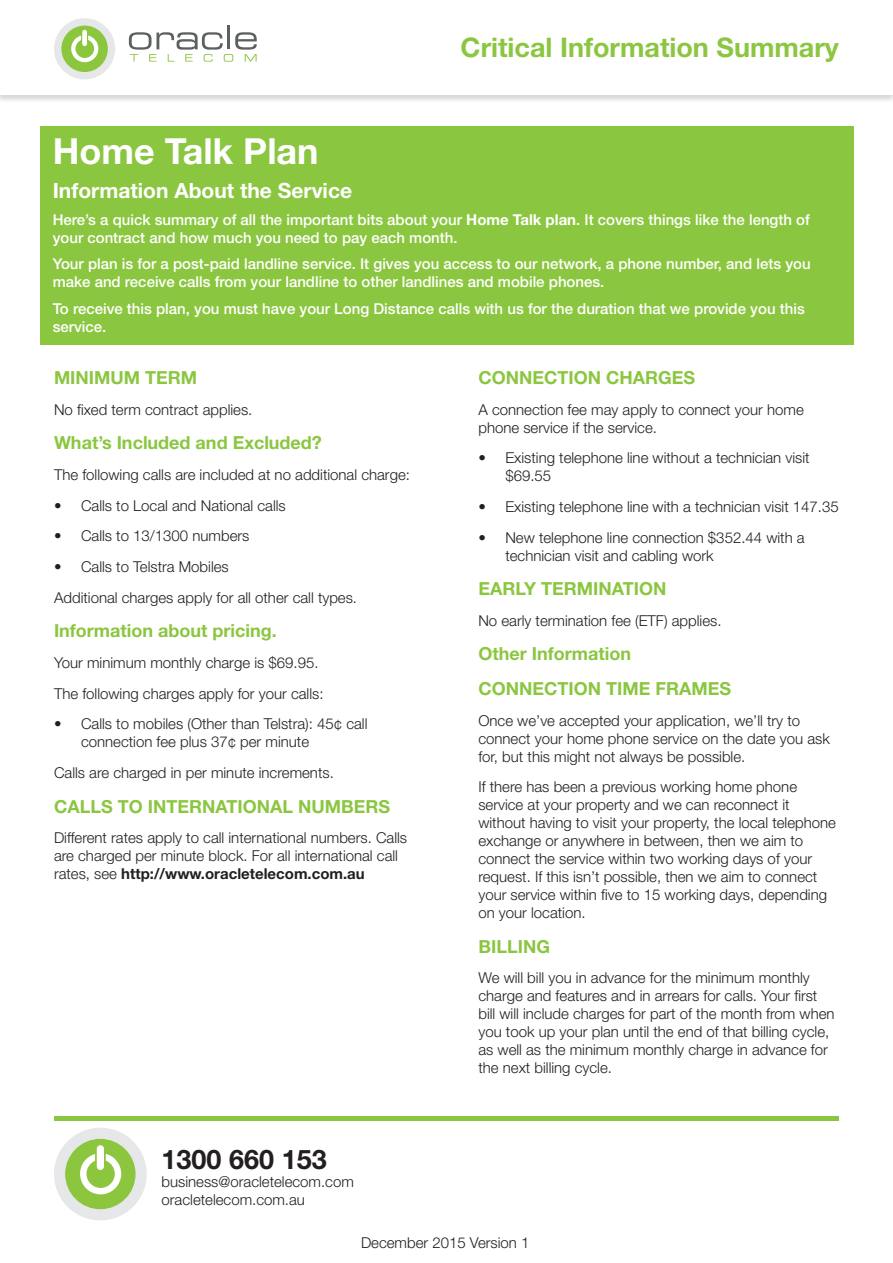
<style>
.page{position:relative;width:893px;height:1263px;background:#fff}
.page>*{position:absolute;margin:0;border:0;box-sizing:border-box;transform-origin:0 0}
.t1{font:700 36px "Helvetica Neue LT Std";color:#fff}
.t2{font:700 27px "Helvetica Neue LT Std";color:#8bc640}
.t3{font:700 27px "Helvetica Neue LT Std";color:#231f20}
.t4{font:700 21px "Helvetica Neue LT Std";color:#fff}
.t5{font:700 18px/34.3px "Helvetica Neue LT Std";color:#8bc640}
.t6{font:300 15px/18px "Helvetica Neue LT Std";color:#231f20}
.t7{font:500 15px/18px "Helvetica Neue LT Std";color:#fff}
.s1{font-weight:700}
</style>
<div class="page">
<div style="left:0;top:0;width:893px;height:103px;background:#231f20;opacity:.18"></div>
<div style="left:0;top:0;width:893px;height:95px;background:#fff"></div>
<hr style="left:227px;top:26px;width:3px;height:23px;background:#5c6061">
<svg style="left:129px;top:32px;width:128px;height:30px"></svg>
<div style="left:54px;top:18px;width:61px;height:61px;background:#e6e7e9;border-radius:50%"></div>
<div style="left:61px;top:26px;width:47px;height:46px;background:#8bc63e;border-radius:50%"></div>
<svg style="left:71px;top:30px;width:27px;height:32px"></svg>
<hr style="left:54px;top:1116px;width:785px;height:4px;background:#8bc640">
<div style="left:54px;top:1128px;width:93px;height:92px;background:#e6e7e9;border-radius:50%"></div>
<div style="left:65px;top:1139px;width:71px;height:70px;background:#8bc63e;border-radius:50%"></div>
<svg style="left:80px;top:1145px;width:41px;height:49px"></svg>
<div style="left:40px;top:126px;width:813px;height:218px;background:#8bc640"></div>
<h2 class="t2" style="left:461px;top:30px;width:380px">Critical Information Summary</h2>
<h1 class="t1" style="left:53px;top:129px;width:267px">Home Talk Plan</h1>
<h3 class="t4" style="left:53px;top:178px;width:301px">Information About the Service</h3>
<p class="t7" style="left:53px;top:210px;width:759px">Here’s a quick summary of all the important bits about your <span class="s1">Home Talk plan</span>. It covers things like the length of your contract and how much you need to pay each month.</p>
<p class="t7" style="left:53px;top:255px;width:759px">Your plan is for a post-paid landline service. It gives you access to our network, a phone number, and lets you make and receive calls from your landline to other landlines and mobile phones.</p>
<p class="t7" style="left:53px;top:299px;width:753px">To receive this plan, you must have your Long Distance calls with us for the duration that we provide you this service.</p>
<p class="t5" style="left:54px;top:360px;width:145px">MINIMUM TERM</p>
<p class="t6" style="left:54px;top:400px;width:200px">No fixed term contract applies.</p>
<p class="t5" style="left:54px;top:425px;width:269px">What’s Included and Excluded?</p>
<p class="t6" style="left:54px;top:465px;width:357px">The following calls are included at no additional charge:</p>
<p class="t6" style="left:54px;top:496px;width:233px">• Calls to Local and National calls</p>
<p class="t6" style="left:54px;top:527px;width:197px">• Calls to 13/1300 numbers</p>
<p class="t6" style="left:54px;top:551px;width:305px;line-height:30.8px">• Calls to Telstra Mobiles<br>Additional charges apply for all other call types.</p>
<p class="t5" style="left:54px;top:613px;width:224px">Information about pricing.</p>
<p class="t6" style="left:54px;top:647px;width:271px;line-height:30.8px">Your minimum monthly charge is $69.95.<br>The following charges apply for your calls:</p>
<p class="t6" style="left:81px;top:715px;width:288px;text-indent:-27px">• Calls to mobiles (Other than Telstra): 45¢ call connection fee plus 37¢ per minute</p>
<p class="t6" style="left:54px;top:763px;width:281px">Calls are charged in per minute increments.</p>
<p class="t5" style="left:54px;top:788px;width:338px">CALLS TO INTERNATIONAL NUMBERS</p>
<p class="t6" style="left:54px;top:829px;width:355px">Different rates apply to call international numbers. Calls are charged per minute block. For all international call rates, see <span class="s1">http://www.oracletelecom.com.au</span></p>
<h2 class="t3" style="left:162px;top:1143px;width:167px">1300 660 153</h2>
<p class="t6" style="left:162px;top:1172px;width:194px">business@oracletelecom.com oracletelecom.com.au</p>
<p class="t5" style="left:478px;top:360px;width:218px">CONNECTION CHARGES</p>
<p class="t6" style="left:478px;top:400px;width:327px">A connection fee may apply to connect your home phone service if the service.</p>
<p class="t6" style="left:505px;top:449px;width:306px;text-indent:-27px">• Existing telephone line without a technician visit $69.55</p>
<p class="t6" style="left:478px;top:497px;width:362px">• Existing telephone line with a technician visit 147.35</p>
<p class="t6" style="left:505px;top:528px;width:301px;text-indent:-27px">• New telephone line connection $352.44 with a technician visit and cabling work</p>
<p class="t5" style="left:478px;top:571px;width:189px">EARLY TERMINATION</p>
<p class="t6" style="left:478px;top:611px;width:245px">No early termination fee (ETF) applies.</p>
<p class="t5" style="left:478px;top:636px;width:254px">Other Information<br>CONNECTION TIME FRAMES</p>
<p class="t6" style="left:478px;top:711px;width:353px">Once we’ve accepted your application, we’ll try to connect your home phone service on the date you ask for, but this might not always be possible.</p>
<p class="t6" style="left:478px;top:778px;width:359px">If there has been a previous working home phone service at your property and we can reconnect it without having to visit your property, the local telephone exchange or anywhere in between, then we aim to connect the service within two working days of your request. If this isn’t possible, then we aim to connect your service within five to 15 working days, depending on your location.</p>
<p class="t5" style="left:478px;top:929px;width:73px">BILLING</p>
<p class="t6" style="left:478px;top:969px;width:358px">We will bill you in advance for the minimum monthly charge and features and in arrears for calls. Your first bill will include charges for part of the month from when you took up your plan until the end of that billing cycle, as well as the minimum monthly charge in advance for the next billing cycle.</p>
<p class="t6" style="left:361px;top:1233px;width:170px">December 2015 Version 1</p>
</div>
